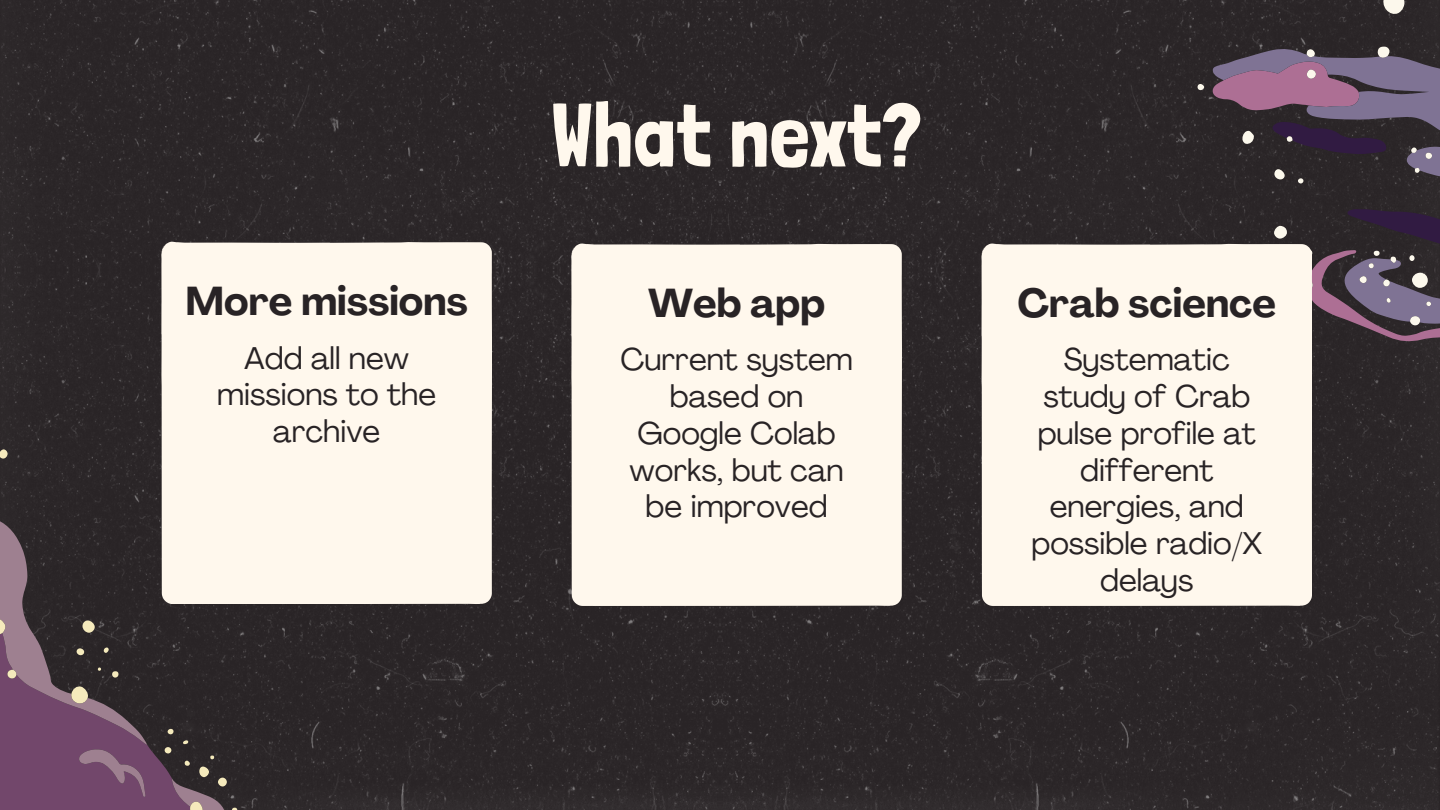
<style>
.page{position:relative;width:1440px;height:810px;background:#2b2628}
.page>*{position:absolute;margin:0;border:0;box-sizing:border-box;transform-origin:0 0}
.t1{font:90px "Londrina Solid";color:#fff8ed}
.t2{font:700 39.8px "Agrandir";color:#282325}
.t3{font:31px/36.8px "Agrandir";color:#282325;text-align:center}
</style>
<div class="page">
<div style="left:161px;top:241px;width:331px;height:363px;background:#fff8ed"></div>
<svg style="left:1198px;top:0;width:242px;height:355px;background:#483c47"></svg>
<svg style="left:0;top:354px;width:238px;height:456px;background:#64575c"></svg>
<div style="left:571px;top:243px;width:331px;height:363px;background:#fff8ed"></div>
<div style="left:981px;top:243px;width:331px;height:363px;background:#fff8ed"></div>
<p class="t2" style="left:186px;top:285px;width:284px">More missions</p>
<h1 class="t3" style="left:217px;top:343px;width:220px">Add all new missions to the archive</h1>
<h2 class="t1" style="left:551px;top:81px;width:372px">What next?</h2>
<p class="t2" style="left:648px;top:287px;width:179px">Web app</p>
<h2 class="t3" style="left:620px;top:344px;width:234px">Current system based on<br>Google Colab works, but can be improved</h2>
<p class="t2" style="left:1017px;top:287px;width:260px">Crab science</p>
<h2 class="t3" style="left:1031px;top:344px;width:232px">Systematic study of Crab pulse profile at different energies, and possible radio/X delays</h2>
</div>
